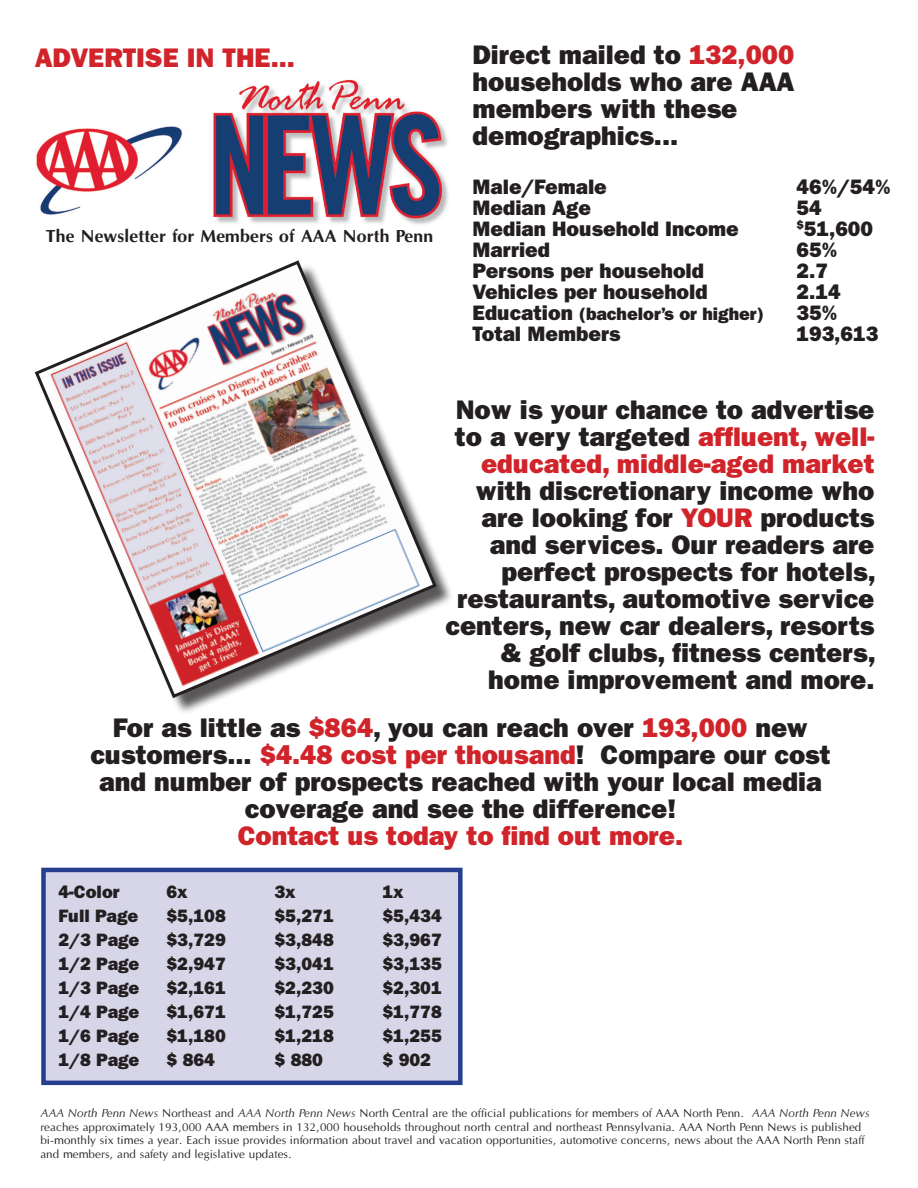
<style>
.page{position:relative;width:918px;height:1188px;background:#fff}
.page>*{position:absolute;margin:0;border:0;box-sizing:border-box;transform-origin:0 0}
.t1{font:800 27px/27px "Franklin Gothic";color:#231f20}
.t2{font:800 27px "Franklin Gothic";color:#d1232a}
.t3{font:800 21px "Franklin Gothic";color:#231f20}
.t4{font:800 18px "Franklin Gothic";color:#231f20}
.t5{font:700 18px "Optane";color:#231f20}
.t6{font:12px/13.5px "Optane";color:#231f20}
.s1{color:#d1232a}
.s2{font-size:21px}
.s3{font-style:italic}
</style>
<div class="page">
<div style="left:41px;top:868px;width:422px;height:217px;background:#d6d6e8;border:4px solid #253f8e"></div>
<img style="left:36px;top:79px;width:412px;height:146px">
<svg style="left:34px;top:260px;width:405px;height:440px"></svg>
<p class="t2" style="left:35px;top:42px;width:262px">ADVERTISE IN THE...</p>
<p class="t5" style="left:46px;top:227px;width:389px">The Newsletter for Members of AAA North Penn</p>
<p class="t1" style="left:472px;top:40px;width:323px">Direct mailed to <span class="s1">132,000 </span>households who are AAA members with these demographics...</p>
<p class="t3" style="left:472px;top:174px;width:136px">Male/Female</p>
<p class="t3" style="left:797px;top:174px;width:96px">46%/54%</p>
<p class="t3" style="left:472px;top:195px;width:120px">Median Age</p>
<p class="t3" style="left:797px;top:195px;width:27px">54</p>
<p class="t3" style="left:472px;top:216px;width:268px">Median Household Income</p>
<p class="t3" style="left:796px;top:216px;width:78px"><sup>$</sup>51,600</p>
<p class="t3" style="left:472px;top:237px;width:79px">Married</p>
<p class="t3" style="left:797px;top:237px;width:42px">65%</p>
<p class="t3" style="left:472px;top:258px;width:233px">Persons per household</p>
<p class="t3" style="left:797px;top:258px;width:33px">2.7</p>
<p class="t3" style="left:472px;top:279px;width:237px">Vehicles per household</p>
<p class="t3" style="left:797px;top:279px;width:46px">2.14</p>
<p class="t4" style="left:472px;top:303px;width:293px"><span class="s2">Education</span> (bachelor’s or higher)</p>
<p class="t3" style="left:796px;top:300px;width:42px">35%</p>
<p class="t3" style="left:472px;top:321px;width:150px">Total Members</p>
<p class="t3" style="left:797px;top:321px;width:83px">193,613</p>
<p class="t1" style="left:445px;top:396px;width:432px;text-align:right">Now is your chance to advertise to a very targeted <span class="s1">affluent, well&shy;educated, middle-aged market </span>with discretionary income who are looking for <span class="s1">YOUR</span> products and services. Our readers are perfect prospects for hotels, restaurants, automotive service centers, new car dealers, resorts &amp; golf clubs, fitness centers, home improvement and more.</p>
<p class="t1" style="left:90px;top:714px;width:742px;text-align:center">For as little as <span class="s1">$864</span>, you can reach over <span class="s1">193,000</span> new customers... <span class="s1">$4.48 cost per thousand</span>! Compare our cost and number of prospects reached with your local media coverage and see the difference!</p>
<p class="t2" style="left:238px;top:820px;width:447px">Contact us today to find out more.</p>
<p class="t4" style="left:58px;top:881px;width:63px">4-Color</p>
<p class="t4" style="left:166px;top:881px;width:23px">6x</p>
<p class="t4" style="left:274px;top:881px;width:23px">3x</p>
<p class="t4" style="left:382px;top:881px;width:23px">1x</p>
<p class="t4" style="left:58px;top:905px;width:81px">Full Page</p>
<p class="t4" style="left:166px;top:905px;width:61px">$5,108</p>
<p class="t4" style="left:274px;top:905px;width:61px">$5,271</p>
<p class="t4" style="left:382px;top:905px;width:61px">$5,434</p>
<p class="t4" style="left:58px;top:929px;width:82px">2/3 Page</p>
<p class="t4" style="left:166px;top:929px;width:61px">$3,729</p>
<p class="t4" style="left:274px;top:929px;width:61px">$3,848</p>
<p class="t4" style="left:382px;top:929px;width:61px">$3,967</p>
<p class="t4" style="left:58px;top:953px;width:82px">1/2 Page</p>
<p class="t4" style="left:166px;top:953px;width:61px">$2,947</p>
<p class="t4" style="left:274px;top:953px;width:61px">$3,041</p>
<p class="t4" style="left:382px;top:953px;width:61px">$3,135</p>
<p class="t4" style="left:58px;top:977px;width:82px">1/3 Page</p>
<p class="t4" style="left:166px;top:977px;width:61px">$2,161</p>
<p class="t4" style="left:274px;top:977px;width:61px">$2,230</p>
<p class="t4" style="left:382px;top:977px;width:61px">$2,301</p>
<p class="t4" style="left:58px;top:1001px;width:82px">1/4 Page</p>
<p class="t4" style="left:166px;top:1001px;width:61px">$1,671</p>
<p class="t4" style="left:274px;top:1001px;width:61px">$1,725</p>
<p class="t4" style="left:382px;top:1001px;width:61px">$1,778</p>
<p class="t4" style="left:58px;top:1025px;width:82px">1/6 Page</p>
<p class="t4" style="left:166px;top:1025px;width:61px">$1,180</p>
<p class="t4" style="left:274px;top:1025px;width:61px">$1,218</p>
<p class="t4" style="left:382px;top:1025px;width:61px">$1,255</p>
<p class="t4" style="left:58px;top:1049px;width:82px">1/8 Page</p>
<p class="t4" style="left:166px;top:1049px;width:50px">$ 864</p>
<p class="t4" style="left:274px;top:1049px;width:50px">$ 880</p>
<p class="t4" style="left:382px;top:1049px;width:50px">$ 902</p>
<p class="t6" style="left:40px;top:1107px;width:831px"><span class="s3">AAA North Penn News</span> Northeast and <span class="s3">AAA North Penn News</span> North Central are the official publications for members of AAA North Penn. <span class="s3">AAA North Penn News </span>reaches approximately 193,000 AAA members in 132,000 households throughout north central and northeast Pennsylvania. AAA North Penn News is published bi-monthly six times a year. Each issue provides information about travel and vacation opportunities, automotive concerns, news about the AAA North Penn staff and members, and safety and legislative updates.</p>
</div>
